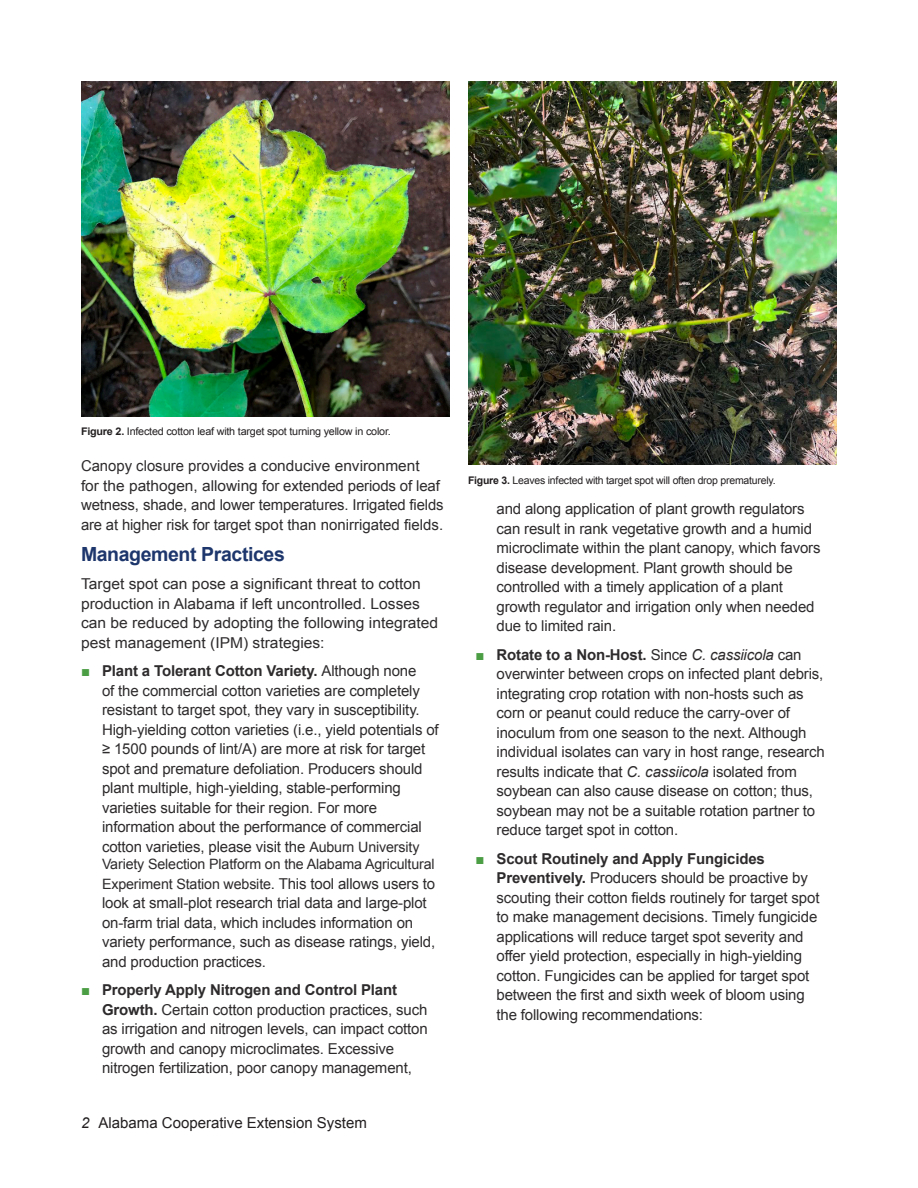
<style>
.page{position:relative;width:918px;height:1188px;background:#fff}
.page>*{position:absolute;margin:0;border:0;box-sizing:border-box;transform-origin:0 0}
.t1{font:700 19.5px "Arial";letter-spacing:-.02em;color:#1d366c}
.t2{font:15px/19.5px "Arial";letter-spacing:-.01em;color:#2e2b2c}
.t3{font:15px/19.5px "Arial";letter-spacing:-.01em;color:#2e2b2c;scale:1.04 1}
.t4{font:15px "Arial";color:#231f20}
.t5{font:14.25px/19.5px "Arial";letter-spacing:-.01em;color:#2e2b2c}
.t6{font:10.5px "Arial";letter-spacing:-.02em;color:#231f20}
.s1{font-weight:700}
.s2{color:#4c9e45}
.s3{font-size:14.25px}
.s4{font-size:15px}
.s5{font-style:italic}
</style>
<div class="page">
<img style="left:81px;top:82px;width:369px;height:335px">
<img style="left:468px;top:81px;width:369px;height:383px">
<p class="t6" style="left:81px;top:425px;width:311px"><span class="s1">Figure 2.</span> Infected cotton leaf with target spot turning yellow in color.</p>
<p class="t2" style="left:81px;top:456px;width:364px">Canopy closure provides a conducive environment<br>for the pathogen, allowing for extended periods of leaf wetness, shade, and lower temperatures. Irrigated fields are at higher risk for target spot than nonirrigated fields.</p>
<h1 class="t1" style="left:81px;top:541px;width:205px">Management Practices</h1>
<p class="t3" style="left:81px;top:575px;width:345px">Target spot can pose a significant threat to cotton production in Alabama if left uncontrolled. Losses can be reduced by adopting the following integrated pest management (IPM) strategies:</p>
<p class="t2" style="left:102px;top:662px;width:338px;text-indent:-21px"><span class="s2">■</span> <span class="s1">Plant a Tolerant Cotton Variety.</span> Although none<br>of the commercial cotton varieties are completely resistant to target spot, they vary in susceptibility.<br>High-yielding cotton varieties (i.e., yield potentials of ≥ 1500 pounds of lint/A) are more at risk for target spot and premature defoliation. Producers should plant multiple, high-yielding, stable-performing varieties suitable for their region. For more information about the performance of commercial cotton varieties, please visit the <span class="s3">Auburn University</span></p>
<p class="t5" style="left:102px;top:854px;width:335px">Variety Selection Platform on the Alabama Agricultural<br>Experiment Station website<span class="s4">. This tool allows users to</span></p>
<p class="t2" style="left:102px;top:893px;width:335px">look at small-plot research trial data and large-plot on-farm trial data, which includes information on variety performance, such as disease ratings, yield, and production practices.</p>
<p class="t2" style="left:102px;top:980px;width:327px;text-indent:-21px"><span class="s2">■</span> <span class="s1">Properly Apply Nitrogen and Control Plant Growth.</span> Certain cotton production practices, such as irrigation and nitrogen levels, can impact cotton growth and canopy microclimates. Excessive nitrogen fertilization, poor canopy management,</p>
<p class="t4" style="left:81px;top:1113px;width:287px"><span class="s5">2</span> Alabama Cooperative Extension System</p>
<p class="t6" style="left:468px;top:473px;width:309px"><span class="s1">Figure 3.</span> Leaves infected with target spot will often drop prematurely.</p>
<p class="t2" style="left:496px;top:499px;width:326px">and along application of plant growth regulators can result in rank vegetative growth and a humid microclimate within the plant canopy, which favors disease development. Plant growth should be controlled with a timely application of a plant growth regulator and irrigation only when needed due to limited rain.</p>
<p class="t2" style="left:496px;top:645px;width:330px;text-indent:-21px"><span class="s2">■</span> <span class="s1">Rotate to a Non-Host.</span> Since <span class="s5">C. cassiicola</span> can overwinter between crops on infected plant debris, integrating crop rotation with non-hosts such as corn or peanut could reduce the carry-over of inoculum from one season to the next. Although individual isolates can vary in host range, research results indicate that <span class="s5">C. cassiicola</span> isolated from soybean can also cause disease on cotton; thus, soybean may not be a suitable rotation partner to reduce target spot in cotton.</p>
<p class="t2" style="left:496px;top:849px;width:325px;text-indent:-21px"><span class="s2">■</span> <span class="s1">Scout Routinely and Apply Fungicides Preventively.</span> Producers should be proactive by scouting their cotton fields routinely for target spot to make management decisions. Timely fungicide applications will reduce target spot severity and offer yield protection, especially in high-yielding cotton. Fungicides can be applied for target spot between the first and sixth week of bloom using the following recommendations:</p>
</div>
